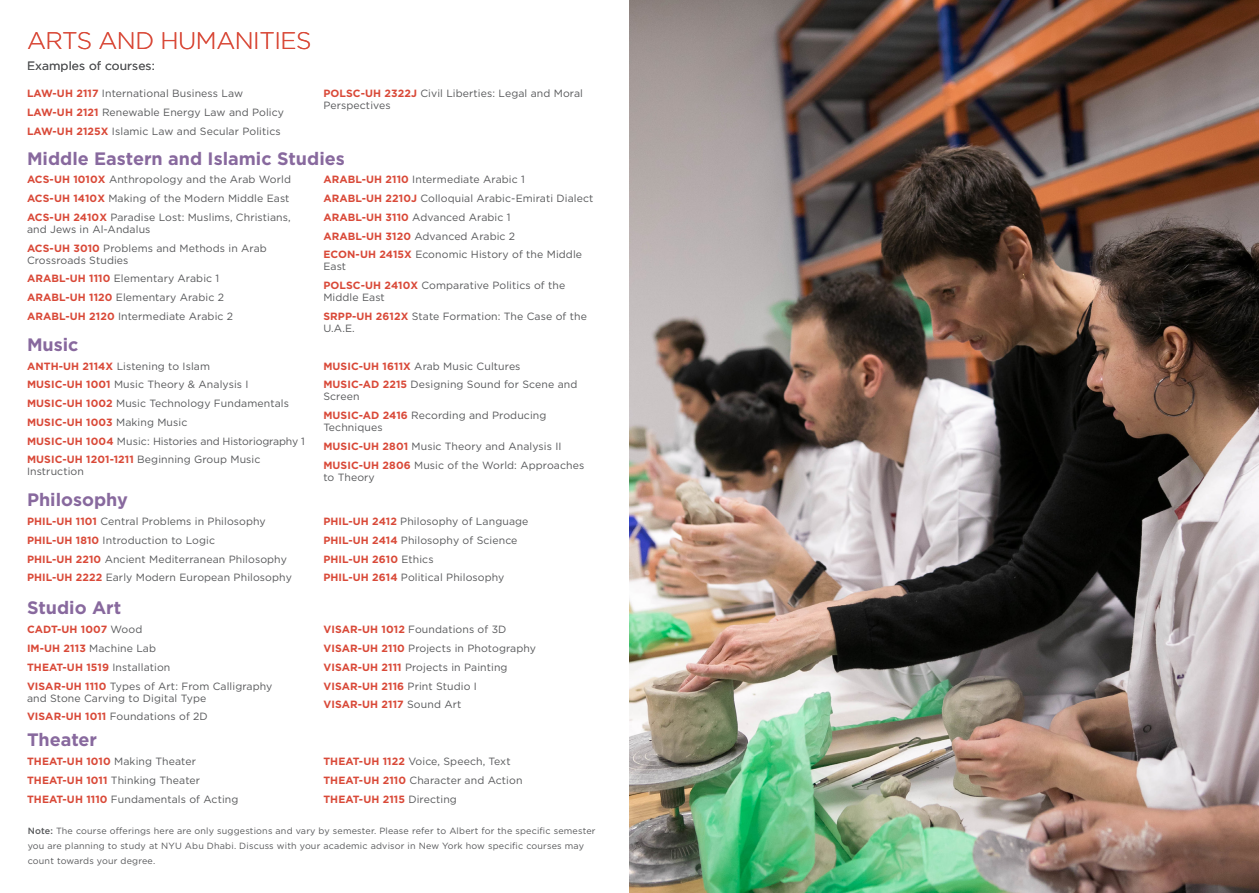
<style>
.page{position:relative;width:1259px;height:893px;background:#fff}
.page>*{position:absolute;margin:0;border:0;box-sizing:border-box;transform-origin:0 0}
.t1{font:300 24px "Gotham";letter-spacing:-.02em;color:#d94938}
.t2{font:700 18px "Gotham";color:#88699e}
.t3{font:12px "Gotham";letter-spacing:.01em;color:#57585a}
.t4{font:10.5px/12px "Gotham";letter-spacing:.01em;color:#57585a}
.t5{font:700 10.5px "Gotham";letter-spacing:.01em;color:#d94938}
.t6{font:10.5px "Gotham";letter-spacing:-.01em;color:#57585a}
.t7{font:9px/15px "Gotham";letter-spacing:.02em;color:#57585a}
.s1{font-weight:700;color:#d94938}
.s2{font-weight:400;color:#57585a}
.s3{font-weight:500}
</style>
<div class="page">
<img style="left:629px;top:0;width:630px;height:893px">
<p class="t1" style="left:27px;top:25px;width:286px">ARTS AND HUMANITIES</p>
<p class="t3" style="left:27px;top:58px;width:129px">Examples of courses:</p>
<p class="t4" style="left:27px;top:87px;width:218px"><span class="s1">LAW-UH 2117</span> International Business Law</p>
<p class="t4" style="left:27px;top:106px;width:258px"><span class="s1">LAW-UH 2121</span> Renewable Energy Law and Policy</p>
<p class="t4" style="left:27px;top:125px;width:255px"><span class="s1">LAW-UH 2125X</span> Islamic Law and Secular Politics</p>
<p class="t4" style="left:323px;top:87px;width:261px"><span class="s1">POLSC-UH 2322J</span> Civil Liberties: Legal and Moral<br>Perspectives</p>
<p class="t2" style="left:27px;top:146px;width:319px">Middle Eastern and Islamic Studies</p>
<p class="t4" style="left:27px;top:173px;width:265px"><span class="s1">ACS-UH 1010X</span> Anthropology and the Arab World</p>
<p class="t4" style="left:27px;top:192px;width:264px"><span class="s1">ACS-UH 1410X</span> Making of the Modern Middle East</p>
<p class="t4" style="left:27px;top:211px;width:265px"><span class="s1">ACS-UH 2410X</span> Paradise Lost: Muslims, Christians, and Jews in Al-Andalus</p>
<p class="t4" style="left:27px;top:242px;width:241px"><span class="s1">ACS-UH 3010</span> Problems and Methods in Arab<br>Crossroads Studies</p>
<p class="t4" style="left:27px;top:272px;width:194px"><span class="s1">ARABL-UH 1110</span> Elementary Arabic 1</p>
<p class="t4" style="left:27px;top:291px;width:198px"><span class="s1">ARABL-UH 1120</span> Elementary Arabic 2</p>
<p class="t4" style="left:27px;top:310px;width:208px"><span class="s1">ARABL-UH 2120</span> Intermediate Arabic 2</p>
<p class="t4" style="left:323px;top:173px;width:203px"><span class="s1">ARABL-UH 2110</span> Intermediate Arabic 1</p>
<p class="t4" style="left:323px;top:192px;width:271px"><span class="s1">ARABL-UH 2210J</span> Colloquial Arabic-Emirati Dialect</p>
<p class="t4" style="left:323px;top:211px;width:189px"><span class="s1">ARABL-UH 3110</span> Advanced Arabic 1</p>
<p class="t4" style="left:323px;top:230px;width:193px"><span class="s1">ARABL-UH 3120</span> Advanced Arabic 2</p>
<p class="t4" style="left:323px;top:248px;width:260px"><span class="s1">ECON-UH 2415X</span> Economic History of the Middle<br>East</p>
<p class="t4" style="left:323px;top:279px;width:243px"><span class="s1">POLSC-UH 2410X</span> Comparative Politics of the<br>Middle East</p>
<p class="t4" style="left:323px;top:310px;width:265px"><span class="s1">SRPP-UH 2612X</span> State Formation: The Case of the<br>U.A.E.</p>
<p class="t2" style="left:27px;top:332px;width:53px">Music</p>
<p class="t4" style="left:27px;top:360px;width:185px"><span class="s1">ANTH-UH 2114X</span> Listening to Islam</p>
<p class="t4" style="left:27px;top:378px;width:223px"><span class="s1">MUSIC-UH 1001</span> Music Theory &amp; Analysis I</p>
<p class="t4" style="left:27px;top:397px;width:263px"><span class="s1">MUSIC-UH 1002</span> Music Technology Fundamentals</p>
<p class="t5" style="left:27px;top:415px;width:162px">MUSIC-UH 1003 <span class="s2">Making Music</span></p>
<p class="t6" style="left:27px;top:434px;width:279px"><span class="s1">MUSIC-UH 1004</span> Music: Histories and Historiography 1</p>
<p class="t4" style="left:27px;top:453px;width:235px"><span class="s1">MUSIC-UH 1201-1211</span> Beginning Group Music<br>Instruction</p>
<p class="t2" style="left:27px;top:488px;width:102px">Philosophy</p>
<p class="t4" style="left:27px;top:515px;width:240px"><span class="s1">PHIL-UH 1101</span> Central Problems in Philosophy</p>
<p class="t4" style="left:27px;top:534px;width:190px"><span class="s1">PHIL-UH 1810</span> Introduction to Logic</p>
<p class="t4" style="left:27px;top:553px;width:261px"><span class="s1">PHIL-UH 2210</span> Ancient Mediterranean Philosophy</p>
<p class="t4" style="left:27px;top:571px;width:266px"><span class="s1">PHIL-UH 2222</span> Early Modern European Philosophy</p>
<p class="t2" style="left:27px;top:596px;width:96px">Studio Art</p>
<p class="t5" style="left:27px;top:623px;width:117px">CADT-UH 1007 <span class="s2">Wood</span></p>
<p class="t4" style="left:27px;top:642px;width:131px"><span class="s1">IM-UH 2113</span> Machine Lab</p>
<p class="t5" style="left:27px;top:660px;width:145px">THEAT-UH 1519 <span class="s2">Installation</span></p>
<p class="t4" style="left:27px;top:680px;width:247px"><span class="s1">VISAR-UH 1110</span> Types of Art: From Calligraphy and Stone Carving to Digital Type</p>
<p class="t4" style="left:27px;top:710px;width:182px"><span class="s1">VISAR-UH 1011</span> Foundations of 2D</p>
<p class="t4" style="left:323px;top:360px;width:199px"><span class="s1">MUSIC-UH 1611X</span> Arab Music Cultures</p>
<p class="t4" style="left:323px;top:378px;width:255px"><span class="s1">MUSIC-AD 2215</span> Designing Sound for Scene and<br>Screen</p>
<p class="t4" style="left:323px;top:409px;width:224px"><span class="s1">MUSIC-AD 2416</span> Recording and Producing<br>Techniques</p>
<p class="t4" style="left:323px;top:440px;width:240px"><span class="s1">MUSIC-UH 2801</span> Music Theory and Analysis II</p>
<p class="t4" style="left:323px;top:459px;width:262px"><span class="s1">MUSIC-UH 2806</span> Music of the World: Approaches to Theory</p>
<p class="t4" style="left:323px;top:515px;width:207px"><span class="s1">PHIL-UH 2412</span> Philosophy of Language</p>
<p class="t4" style="left:323px;top:534px;width:196px"><span class="s1">PHIL-UH 2414</span> Philosophy of Science</p>
<p class="t5" style="left:323px;top:552px;width:112px">PHIL-UH 2610 <span class="s2">Ethics</span></p>
<p class="t4" style="left:323px;top:571px;width:183px"><span class="s1">PHIL-UH 2614</span> Political Philosophy</p>
<p class="t4" style="left:323px;top:623px;width:185px"><span class="s1">VISAR-UH 1012</span> Foundations of 3D</p>
<p class="t4" style="left:323px;top:642px;width:214px"><span class="s1">VISAR-UH 2110</span> Projects in Photography</p>
<p class="t4" style="left:323px;top:661px;width:186px"><span class="s1">VISAR-UH 2111</span> Projects in Painting</p>
<p class="t5" style="left:323px;top:679px;width:155px">VISAR-UH 2116 <span class="s2">Print Studio I</span></p>
<p class="t5" style="left:323px;top:698px;width:139px">VISAR-UH 2117 <span class="s2">Sound Art</span></p>
<p class="t2" style="left:27px;top:728px;width:72px">Theater</p>
<p class="t4" style="left:27px;top:755px;width:170px"><span class="s1">THEAT-UH 1010</span> Making Theater</p>
<p class="t4" style="left:27px;top:774px;width:175px"><span class="s1">THEAT-UH 1011</span> Thinking Theater</p>
<p class="t4" style="left:27px;top:793px;width:213px"><span class="s1">THEAT-UH 1110</span> Fundamentals of Acting</p>
<p class="t4" style="left:323px;top:755px;width:189px"><span class="s1">THEAT-UH 1122</span> Voice, Speech, Text</p>
<p class="t4" style="left:323px;top:774px;width:201px"><span class="s1">THEAT-UH 2110</span> Character and Action</p>
<p class="t5" style="left:323px;top:792px;width:135px">THEAT-UH 2115 <span class="s2">Directing</span></p>
<p class="t7" style="left:28px;top:823px;width:569px"><span class="s3">Note:</span> The course offerings here are only suggestions and vary by semester. Please refer to Albert for the specific semester you are planning to study at NYU Abu Dhabi. Discuss with your academic advisor in New York how specific courses may count towards your degree.</p>
</div>
